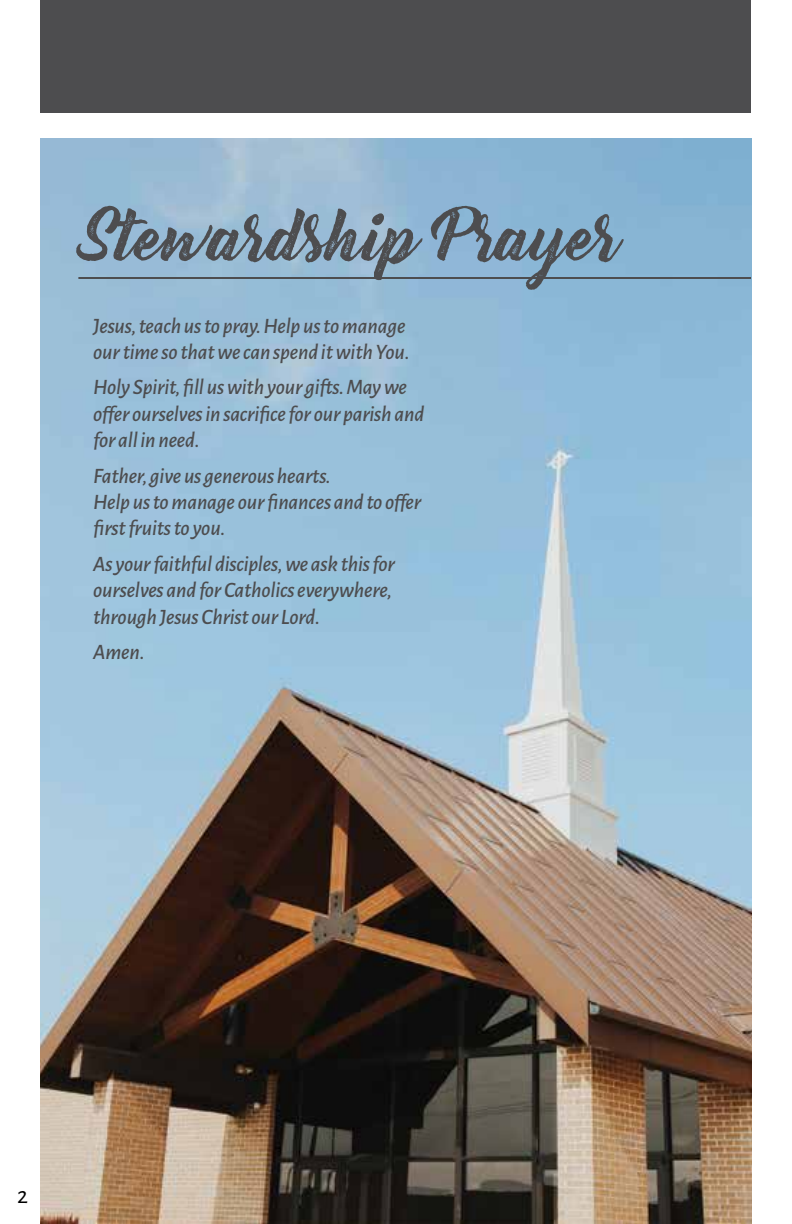
<style>
.page{position:relative;width:792px;height:1224px;background:#fff}
.page>*{position:absolute;margin:0;border:0;box-sizing:border-box;transform-origin:0 0}
.t1{font:64px "Bernadette Rough";color:#4d4d4f}
.t2{font:24px "Alegreya Sans";color:#000}
.t3{font:italic 500 22px/26.4px "Alegreya Sans";letter-spacing:-.01em;color:#4d4d4f}
</style>
<div class="page">
<div style="left:40px;top:0;width:712px;height:112px;background:#4d4d4f"></div>
<img style="left:40px;top:139px;width:712px;height:1085px">
<hr style="left:78px;top:277px;width:673px;height:2px;background:#4d4d4f">
<p class="t1" style="left:86px;top:186px;width:537px">Stewardship Prayer</p>
<p class="t3" style="left:93px;top:311px;width:318px">Jesus, teach us to pray. Help us to manage our time so that we can spend it with You.</p>
<p class="t3" style="left:93px;top:373px;width:333px">Holy Spirit, fill us with your gifts. May we offer ourselves in sacrifice for our parish and for all in need.</p>
<p class="t3" style="left:93px;top:461px;width:330px">Father, give us generous hearts.<br>Help us to manage our finances and to offer first fruits to you.</p>
<p class="t3" style="left:93px;top:549px;width:303px">As your faithful disciples, we ask this for ourselves and for Catholics everywhere, through Jesus Christ our Lord.</p>
<p class="t3" style="left:93px;top:638px;width:53px">Amen.</p>
<p class="t2" style="left:17px;top:1179px;width:12px">2</p>
</div>
